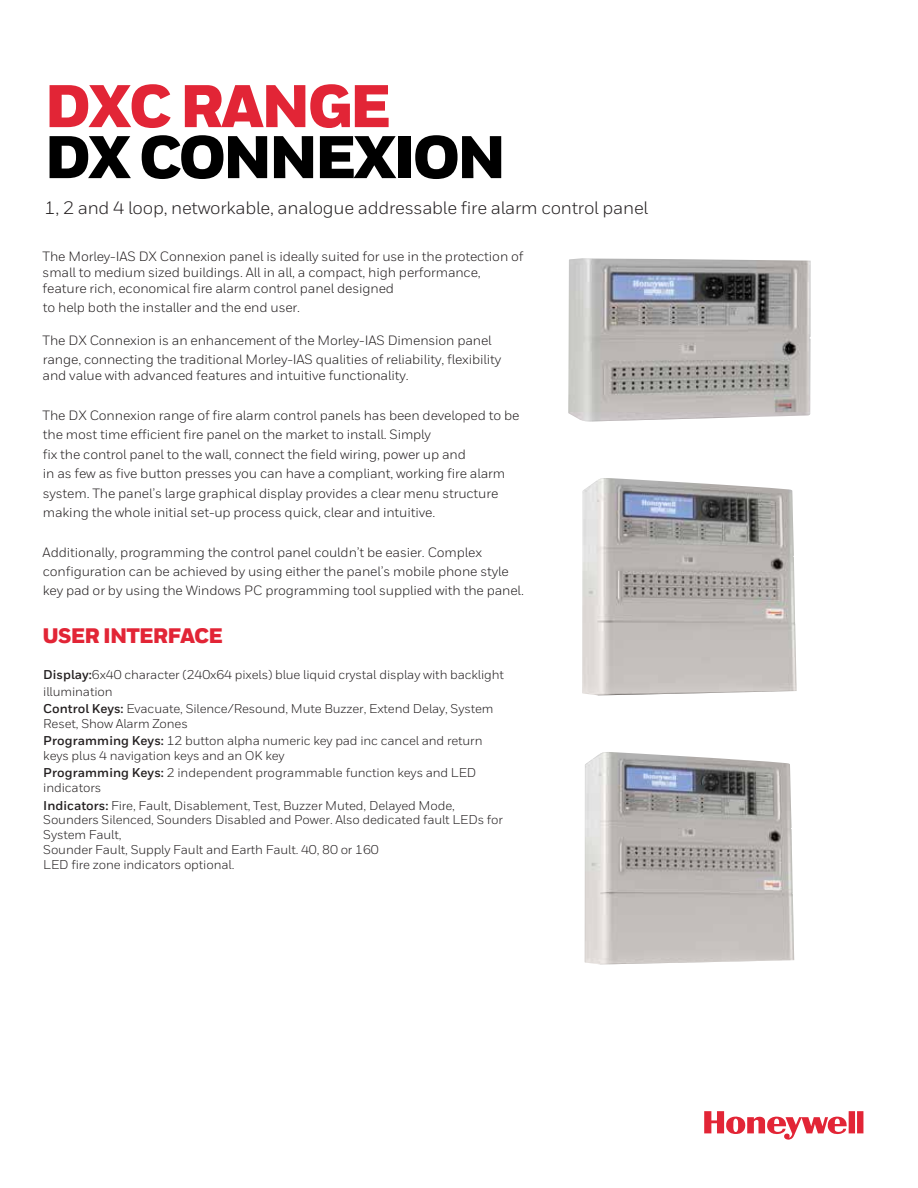
<style>
.page{position:relative;width:918px;height:1188px;background:#fff}
.page>*{position:absolute;margin:0;border:0;box-sizing:border-box;transform-origin:0 0}
.t1{font:900 60px "Honeywell Sans";letter-spacing:-.055em;color:#000}
.t2{font:900 60px "Honeywell Sans";letter-spacing:-.05em;color:#e22536}
.t3{font:900 21px "Honeywell Sans";letter-spacing:-.04em;color:#e22536}
.t4{font:18px "Honeywell Sans";letter-spacing:-.015em;color:#231f20}
.t5{font:13.5px/19.5px "Honeywell Sans";letter-spacing:-.01em;color:#231f20}
.t6{font:12.75px/14.9px "Honeywell Sans";letter-spacing:-.01em;color:#231f20}
.s1{font-weight:700}
</style>
<div class="page">
<img style="left:585px;top:752px;width:209px;height:212px">
<img style="left:582px;top:478px;width:215px;height:217px">
<img style="left:568px;top:258px;width:243px;height:164px">
<svg style="left:704px;top:1111px;width:159px;height:29px"></svg>
<h1 class="t2" style="left:45px;top:69px;width:348px">DXC RANGE</h1>
<h1 class="t1" style="left:45px;top:120px;width:463px">DX CONNEXION</h1>
<h3 class="t4" style="left:45px;top:197px;width:605px">1, 2 and 4 loop, networkable, analogue addressable fire alarm control panel</h3>
<p class="t5" style="left:43px;top:248px;width:482px;line-height:16px">The Morley-IAS DX Connexion panel is ideally suited for use in the protection of small to medium sized buildings. All in all, a compact, high performance, feature rich, economical fire alarm control panel designed</p>
<p class="t5" style="left:43px;top:298px;width:259px">to help both the installer and the end user.</p>
<p class="t5" style="left:43px;top:330px;width:460px">The DX Connexion is an enhancement of the Morley-IAS Dimension panel range, connecting the traditional Morley-IAS qualities of reliability, flexibility</p>
<p class="t5" style="left:43px;top:366px;width:368px">and value with advanced features and intuitive functionality.</p>
<p class="t5" style="left:43px;top:405px;width:478px">The DX Connexion range of fire alarm control panels has been developed to be the most time efficient fire panel on the market to install. Simply<br>fix the control panel to the wall, connect the field wiring, power up and<br>in as few as five button presses you can have a compliant, working fire alarm system. The panel’s large graphical display provides a clear menu structure making the whole initial set-up process quick, clear and intuitive.</p>
<p class="t5" style="left:43px;top:543px;width:483px">Additionally, programming the control panel couldn’t be easier. Complex configuration can be achieved by using either the panel’s mobile phone style key pad or by using the Windows PC programming tool supplied with the panel.</p>
<h2 class="t3" style="left:43px;top:623px;width:182px">USER INTERFACE</h2>
<p class="t6" style="left:43px;top:666px;width:462px;line-height:16.5px"><span class="s1">Display:</span>6x40 character (240x64 pixels) blue liquid crystal display with backlight illumination</p>
<p class="t6" style="left:43px;top:702px;width:452px;line-height:14.4px"><span class="s1">Control Keys:</span> Evacuate, Silence/Resound, Mute Buzzer, Extend Delay, System<br>Reset, Show Alarm Zones</p>
<p class="t6" style="left:43px;top:734px;width:441px;line-height:14.4px"><span class="s1">Programming Keys:</span> 12 button alpha numeric key pad inc cancel and return keys plus 4 navigation keys and an OK key</p>
<p class="t6" style="left:43px;top:766px;width:435px;line-height:14.4px"><span class="s1">Programming Keys:</span> 2 independent programmable function keys and LED indicators</p>
<p class="t6" style="left:43px;top:798px;width:461px"><span class="s1">Indicators:</span> Fire, Fault, Disablement, Test, Buzzer Muted, Delayed Mode, Sounders Silenced, Sounders Disabled and Power. Also dedicated fault LEDs for System Fault,<br>Sounder Fault, Supply Fault and Earth Fault. 40, 80 or 160<br>LED fire zone indicators optional.</p>
</div>
